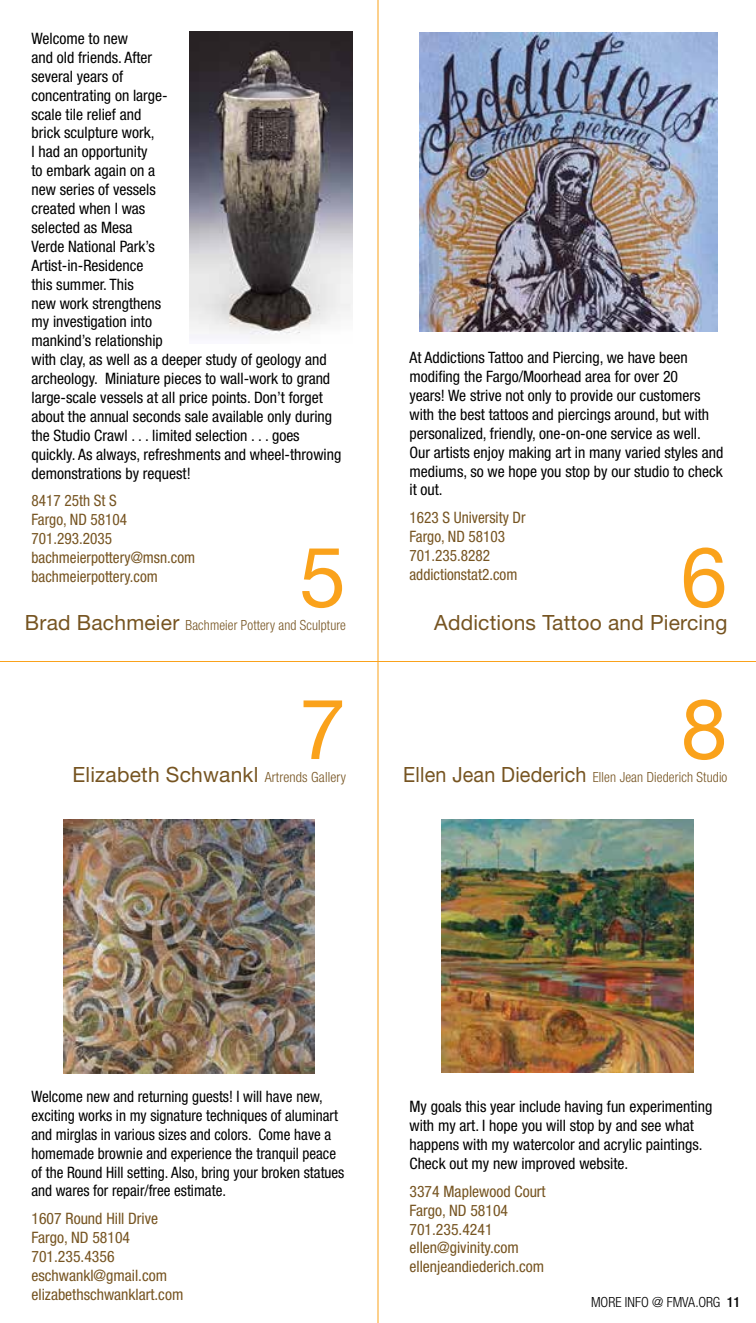
<style>
.page{position:relative;width:756px;height:1323px;background:#fff}
.page>*{position:absolute;margin:0;border:0;box-sizing:border-box;transform-origin:0 0}
.t1{font:84px "Helvetica Neue";color:#faa21b}
.t2{font:21px "Helvetica Neue";letter-spacing:.01em;color:#765421}
.t3{font:condensed 15.75px/18.9px "Helvetica Neue";color:#000}
.t4{font:condensed 15.75px/18.9px "Helvetica Neue";color:#765421}
.t5{font:condensed 15.75px/18.9px "Helvetica Neue";color:#000;scale:.96 1}
.t6{font:300 condensed 14px "Helvetica Neue";letter-spacing:.01em;color:#765421}
.t7{font:300 condensed 14px "Helvetica Neue";letter-spacing:.01em;color:#765421;scale:.96 1}
.t8{font:300 condensed 14px "Helvetica Neue";color:#000}
.s1{font-weight:400;font-stretch:normal;font-size:21px}
.s2{font-weight:300;font-stretch:condensed;font-size:14px}
.s3{font-weight:500}
</style>
<div class="page">
<hr style="left:378px;top:0;width:1px;height:1323px;background:#faa21b">
<hr style="left:0;top:661px;width:756px;height:1px;background:#faa21b">
<img style="left:189px;top:32px;width:164px;height:306px">
<img style="left:63px;top:819px;width:252px;height:254px">
<img style="left:442px;top:819px;width:252px;height:253px">
<img style="left:419px;top:32px;width:298px;height:300px">
<p class="t3" style="left:32px;top:29px;width:311px">Welcome to new<br>and old friends. After<br>several years of<br>concentrating on large-<br>scale tile relief and<br>brick sculpture work,<br>I had an opportunity<br>to embark again on a<br>new series of vessels<br>created when I was<br>selected as Mesa<br>Verde National Park’s<br>Artist-in-Residence<br>this summer. This<br>new work strengthens<br>my investigation into<br>mankind’s relationship<br>with clay, as well as a deeper study of geology and archeology. Miniature pieces to wall-work to grand large-scale vessels at all price points. Don’t forget about the annual seconds sale available only during the Studio Crawl . . . limited selection . . . goes quickly. As always, refreshments and wheel-throwing demonstrations by request!</p>
<p class="t4" style="left:32px;top:491px;width:165px">8417 25th St S<br>Fargo, ND 58104<br>701.293.2035 bachmeierpottery@msn.com bachmeierpottery.com</p>
<h1 class="t1" style="left:299px;top:527px;width:48px">5</h1>
<p class="t7" style="left:25px;top:617px;width:336px"><span class="s1">Brad Bachmeier</span> Bachmeier Pottery and Sculpture</p>
<h1 class="t1" style="left:299px;top:679px;width:48px">7</h1>
<h2 class="t2" style="left:72px;top:762px;width:275px">Elizabeth Schwankl <span class="s2">Artrends Gallery</span></h2>
<p class="t3" style="left:410px;top:348px;width:315px">At Addictions Tattoo and Piercing, we have been modifing the Fargo/Moorhead area for over 20<br>years! We strive not only to provide our customers with the best tattoos and piercings around, but with personalized, friendly, one-on-one service as well.<br>Our artists enjoy making art in many varied styles and mediums, so we hope you stop by our studio to check it out.</p>
<p class="t4" style="left:410px;top:508px;width:118px">1623 S University Dr<br>Fargo, ND 58103<br>701.235.8282 addictionstat2.com</p>
<h1 class="t1" style="left:681px;top:527px;width:48px">6</h1>
<h2 class="t2" style="left:434px;top:610px;width:295px">Addictions Tattoo and Piercing</h2>
<h1 class="t1" style="left:681px;top:679px;width:48px">8</h1>
<p class="t6" style="left:403px;top:769px;width:326px"><span class="s1">Ellen Jean Diederich</span> Ellen Jean Diederich Studio</p>
<p class="t5" style="left:32px;top:1087px;width:327px">Welcome new and returning guests! I will have new, exciting works in my signature techniques of aluminart and mirglas in various sizes and colors. Come have a homemade brownie and experience the tranquil peace of the Round Hill setting. Also, bring your broken statues and wares for repair/free estimate.</p>
<p class="t4" style="left:32px;top:1209px;width:153px">1607 Round Hill Drive<br>Fargo, ND 58104<br>701.235.4356 eschwankl@gmail.com elizabethschwanklart.com</p>
<p class="t3" style="left:410px;top:1097px;width:304px">My goals this year include having fun experimenting with my art. I hope you will stop by and see what happens with my watercolor and acrylic paintings.<br>Check out my new improved website.</p>
<p class="t4" style="left:410px;top:1182px;width:138px">3374 Maplewood Court<br>Fargo, ND 58104<br>701.235.4241 ellen@givinity.com ellenjeandiederich.com</p>
<p class="t8" style="left:591px;top:1294px;width:151px">MORE INFO @ FMVA.ORG <span class="s3">11</span></p>
</div>
